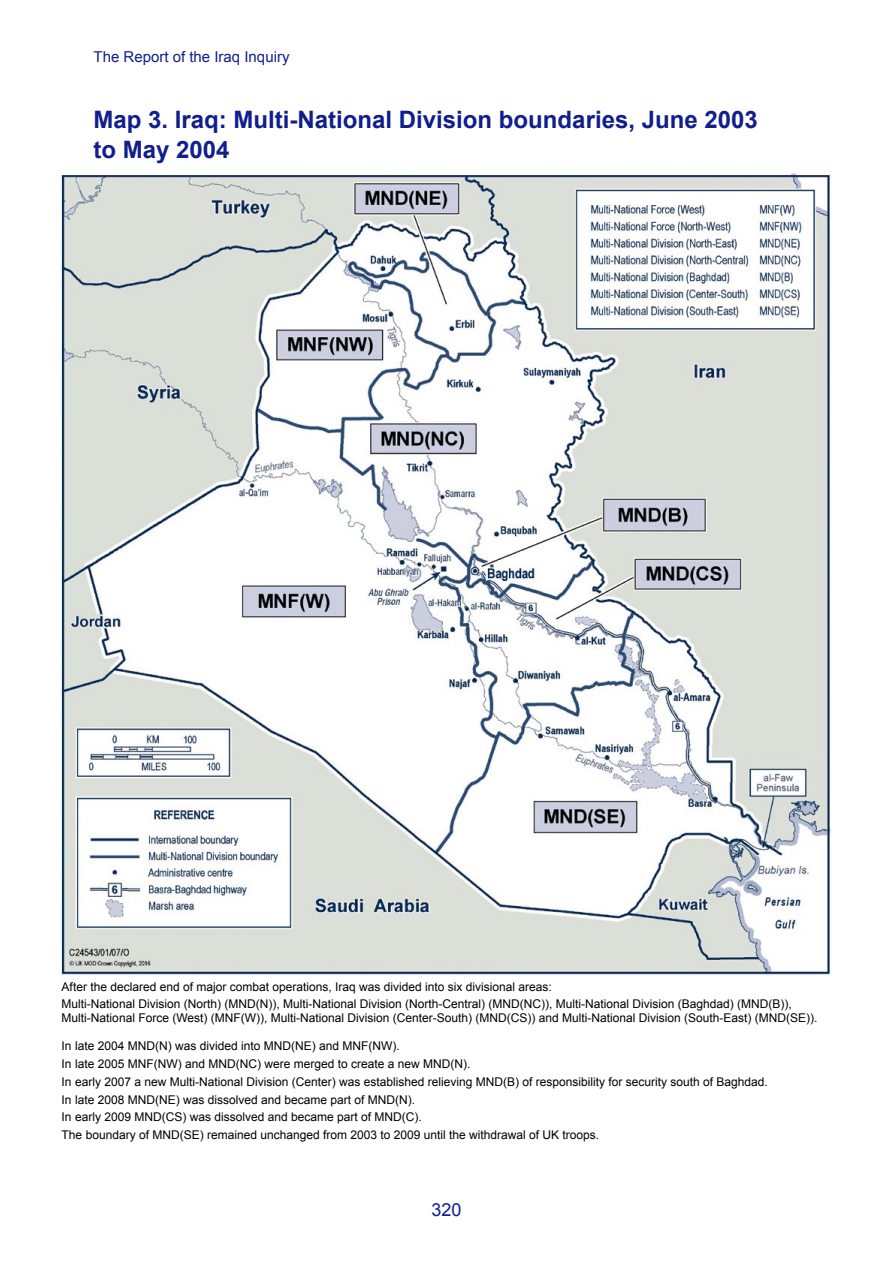
<style>
.page{position:relative;width:893px;height:1263px;background:#fff}
.page>*{position:absolute;margin:0;border:0;box-sizing:border-box;transform-origin:0 0}
.Heading_C{font:700 24px/30px "Arial";color:#101e8e}
.t1{font:18px "Arial";color:#101e8e}
.t2{font:15px "Arial";color:#101e8e}
.t3{font:12px/13.5px "Arial";color:#000}
</style>
<div class="page">
<img style="left:61px;top:173px;width:770px;height:802px">
<p class="t2" style="left:94px;top:47px;width:197px">The Report of the Iraq Inquiry</p>
<p class="Heading_C" style="left:94px;top:105px;width:666px">Map 3. Iraq: Multi-National Division boundaries, June 2003 to May 2004</p>
<p class="t3" style="left:62px;top:980px;width:492px">After the declared end of major combat operations, Iraq was divided into six divisional areas:</p>
<p class="t3" style="left:62px;top:997px;width:757px">Multi-National Division (North) (MND(N)), Multi-National Division (North-Central) (MND(NC)), Multi-National Division (Baghdad) (MND(B)),<br>Multi-National Force (West) (MNF(W)), Multi-National Division (Center-South) (MND(CS)) and Multi-National Division (South-East) (MND(SE)).</p>
<p class="t3" style="left:62px;top:1039px;width:340px">In late 2004 MND(N) was divided into MND(NE) and MNF(NW).</p>
<p class="t3" style="left:62px;top:1057px;width:410px">In late 2005 MNF(NW) and MND(NC) were merged to create a new MND(N).</p>
<p class="t3" style="left:62px;top:1075px;width:708px">In early 2007 a new Multi-National Division (Center) was established relieving MND(B) of responsibility for security south of Baghdad.</p>
<p class="t3" style="left:62px;top:1093px;width:355px">In late 2008 MND(NE) was dissolved and became part of MND(N).</p>
<p class="t3" style="left:62px;top:1110px;width:362px">In early 2009 MND(CS) was dissolved and became part of MND(C).</p>
<p class="t3" style="left:62px;top:1128px;width:539px">The boundary of MND(SE) remained unchanged from 2003 to 2009 until the withdrawal of UK troops.</p>
<h2 class="t1" style="left:431px;top:1197px;width:32px">320</h2>
</div>
